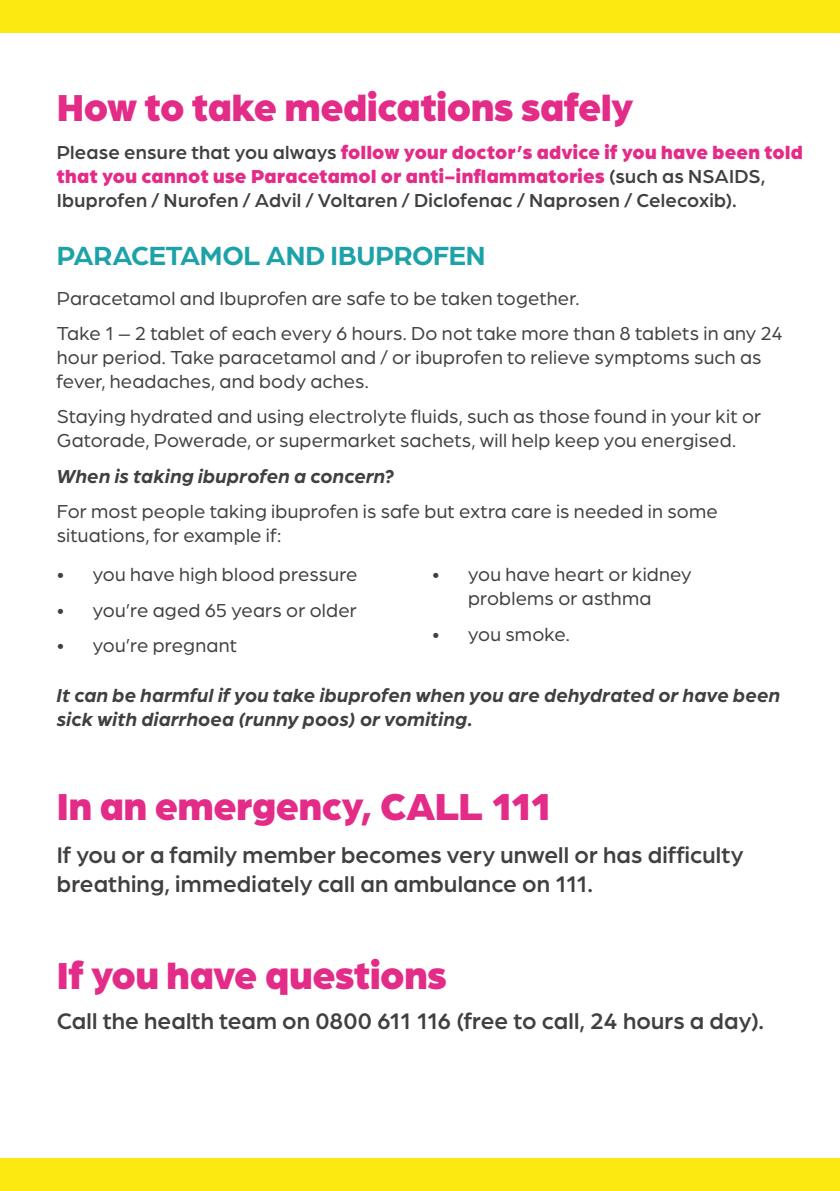
<style>
.page{position:relative;width:840px;height:1191px;background:#fff}
.page>*{position:absolute;margin:0;border:0;box-sizing:border-box;transform-origin:0 0}
.Header_1{font:900 40px "Arboria";letter-spacing:-.01em;color:#e32c88}
.Header_2{font:700 28px "Arboria";letter-spacing:-.01em;color:#1da2aa}
.Body{font:500 24px/28.8px "Arboria";letter-spacing:.005em;color:#413f41}
.Body-2{font:20px/24px "Arboria";letter-spacing:.01em;color:#413f41}
.Body-3{font:500 20px/24px "Arboria";letter-spacing:.01em;color:#413f41}
.Body-4{font:italic 700 20px/24px "Arboria";letter-spacing:.01em;color:#413f41}
.s1{font-weight:900;color:#e32c88}
</style>
<div class="page">
<div style="left:0;top:0;width:839px;height:33px;background:#fbe911"></div>
<div style="left:0;top:1158px;width:839px;height:33px;background:#fbe911"></div>
<p class="Header_1" style="left:57px;top:79px;width:578px">How to take medications safely</p>
<p class="Body-3" style="left:57px;top:140px;width:747px">Please ensure that you always <span class="s1">follow your doctor’s advice if you have been told that you cannot use Paracetamol or anti-inflammatories</span> (such as NSAIDS,<br>Ibuprofen / Nurofen / Advil / Voltaren / Diclofenac / Naprosen / Celecoxib).</p>
<p class="Header_2" style="left:57px;top:237px;width:430px">PARACETAMOL AND IBUPROFEN</p>
<p class="Body-2" style="left:57px;top:285px;width:524px">Paracetamol and Ibuprofen are safe to be taken together.</p>
<p class="Body-2" style="left:57px;top:320px;width:727px">Take 1 – 2 tablet of each every 6 hours. Do not take more than 8 tablets in any 24 hour period. Take paracetamol and / or ibuprofen to relieve symptoms such as fever, headaches, and body aches.</p>
<p class="Body-2" style="left:57px;top:404px;width:705px">Staying hydrated and using electrolyte fluids, such as those found in your kit or<br>Gatorade, Powerade, or supermarket sachets, will help keep you energised.</p>
<p class="Body-4" style="left:57px;top:463px;width:339px">When is taking ibuprofen a concern?</p>
<p class="Body-2" style="left:57px;top:498px;width:662px">For most people taking ibuprofen is safe but extra care is needed in some situations, for example if:</p>
<p class="Body-2" style="left:57px;top:562px;width:302px">• you have high blood pressure</p>
<p class="Body-2" style="left:57px;top:597px;width:301px">• you’re aged 65 years or older</p>
<p class="Body-2" style="left:57px;top:632px;width:182px">• you’re pregnant</p>
<p class="Body-2" style="left:432px;top:562px;width:261px;text-align:center">• you have heart or kidney problems or asthma</p>
<p class="Body-2" style="left:432px;top:621px;width:139px">• you smoke.</p>
<p class="Body-4" style="left:57px;top:682px;width:724px">It can be harmful if you take ibuprofen when you are dehydrated or have been sick with diarrhoea (runny poos) or vomiting.</p>
<p class="Header_1" style="left:57px;top:778px;width:496px">In an emergency, CALL 111</p>
<p class="Body" style="left:57px;top:839px;width:688px">If you or a family member becomes very unwell or has difficulty breathing, immediately call an ambulance on 111.</p>
<p class="Header_1" style="left:57px;top:946px;width:391px">If you have questions</p>
<p class="Body" style="left:57px;top:1005px;width:708px">Call the health team on 0800 611 116 (free to call, 24 hours a day).</p>
</div>
